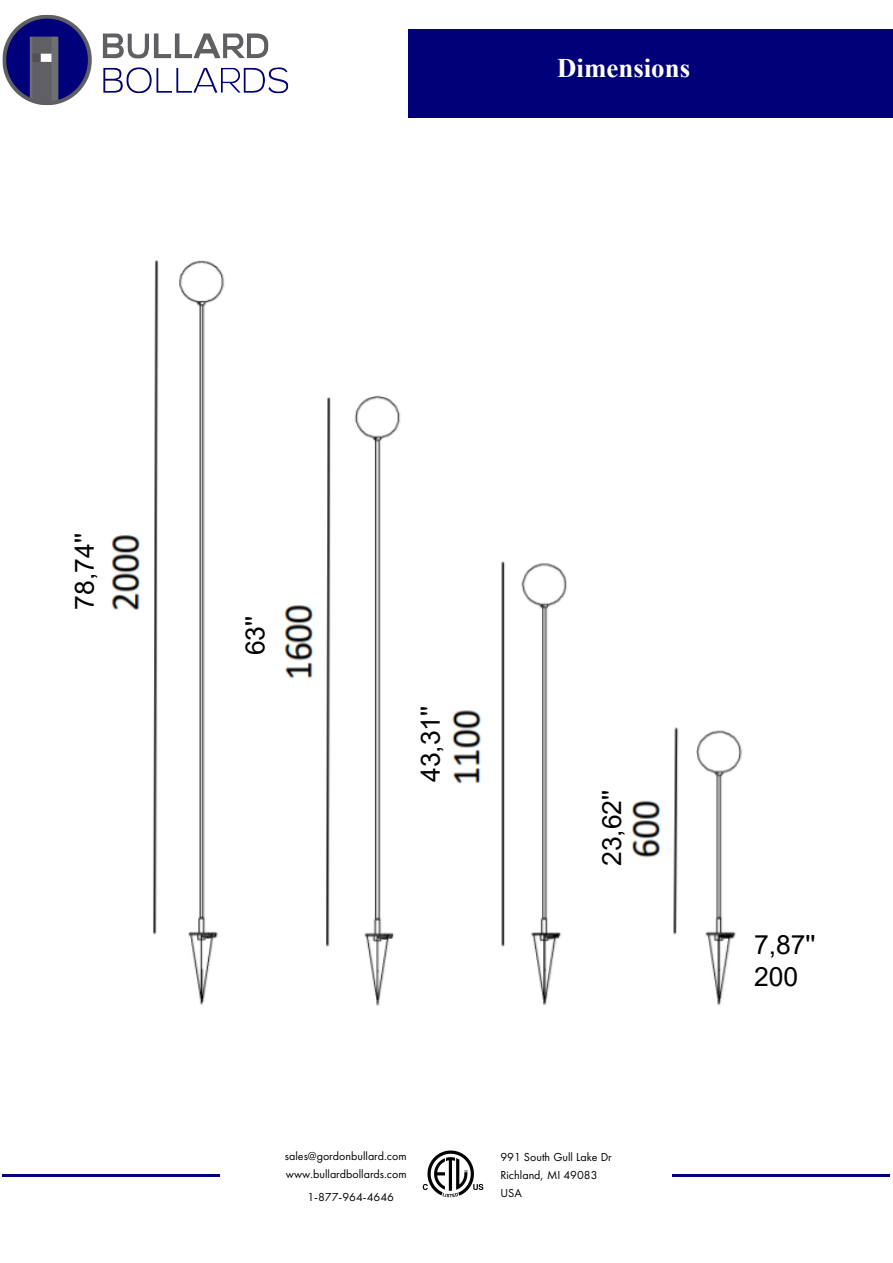
<style>
.page{position:relative;width:893px;height:1263px;background:#fff}
.page>*{position:absolute;margin:0;border:0;box-sizing:border-box;transform-origin:0 0}
.t1{font:700 26.85px "Times New Roman";color:#fff}
.t2{font:26.55px/31.8px "Arial";color:#000}
.t3{font:12px/18px "Futura New";color:#000}
</style>
<div class="page">
<hr style="left:672px;top:1175px;width:218px;height:2px;background:#010078">
<hr style="left:2px;top:1175px;width:218px;height:2px;background:#010078">
<img style="left:422px;top:1150px;width:62px;height:47px">
<img style="left:2px;top:15px;width:287px;height:91px">
<img style="left:111px;top:260px;width:631px;height:746px">
<div style="left:408px;top:29px;width:485px;height:89px;background:#010078"></div>
<h1 class="t1" style="left:557px;top:49px;width:134px">Dimensions</h1>
<h2 class="t2" style="left:68px;top:610px;width:78px;rotate:-90deg">78,74''</h2>
<h2 class="t2" style="left:239px;top:655px;width:41px;rotate:-90deg">63''</h2>
<h2 class="t2" style="left:414px;top:782px;width:78px;rotate:-90deg">43,31''</h2>
<h2 class="t2" style="left:596px;top:866px;width:78px;rotate:-90deg">23,62''</h2>
<p class="t3" style="left:285px;top:1146px;width:123px">sales@gordonbullard.com www.bullardbollards.com</p>
<p class="t3" style="left:307px;top:1188px;width:88px">1-877-964-4646</p>
<p class="t3" style="left:500px;top:1147px;width:113px">991 South Gull Lake Dr<br>Richland, MI 49083<br>USA</p>
<h2 class="t2" style="left:754px;top:928px;width:63px">7,87''<br>200</h2>
</div>
